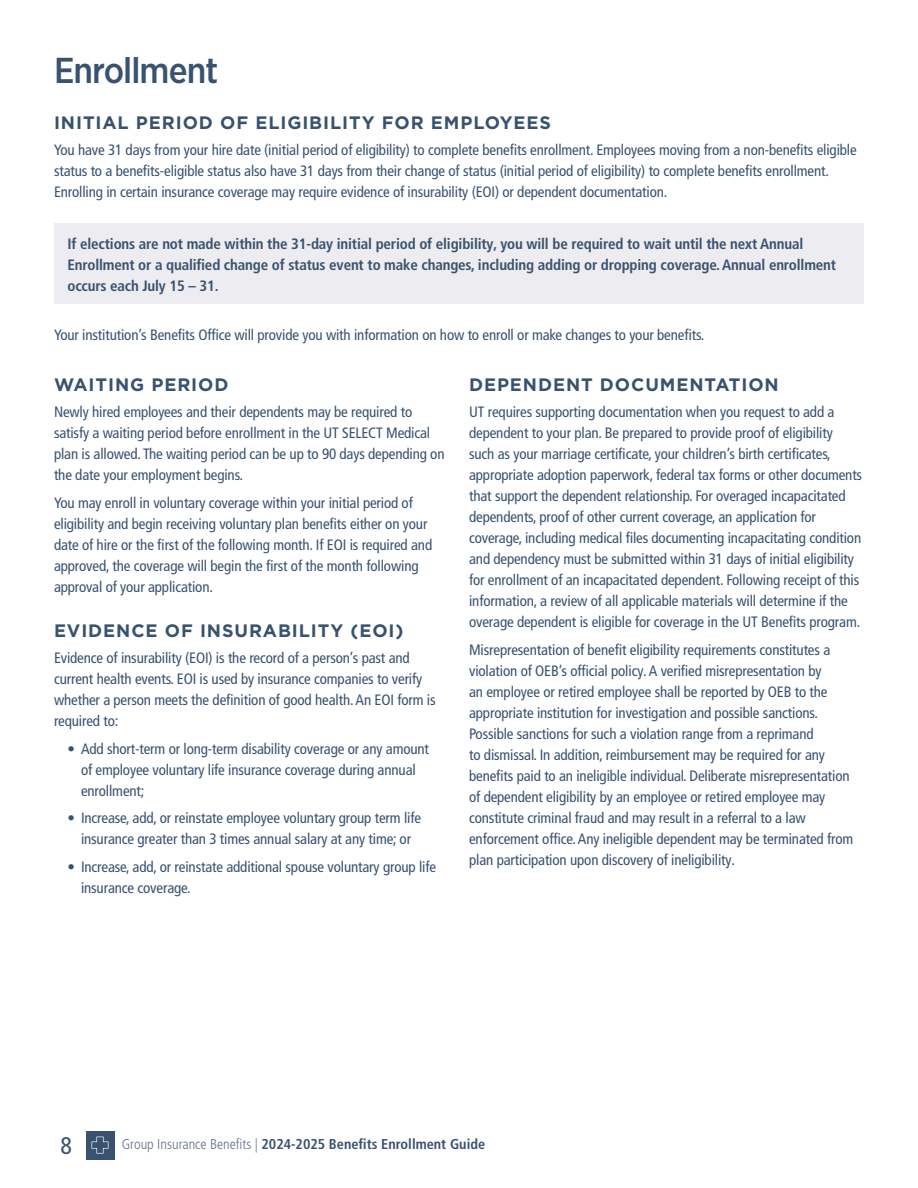
<style>
.page{position:relative;width:918px;height:1188px;background:#fff}
.page>*{position:absolute;margin:0;border:0;box-sizing:border-box;transform-origin:0 0}
.Heading_3{font:500 36px "Gotham Narrow";letter-spacing:-.025em;color:#38526f}
.t1{font:condensed 24px "Frutiger LT Pro";color:#38526f}
.Heading_4{font:700 18px "Gotham";letter-spacing:.05em;color:#38526f}
.Main_Text_Paragraph{font:condensed 15px/21px "Frutiger LT Pro";letter-spacing:-.01em;color:#38526f}
.t2{font:700 condensed 15px/21px "Frutiger LT Pro";letter-spacing:-.01em;color:#38526f}
.t3{font:700 condensed 14.25px "Frutiger LT Pro";color:#38526f}
.s1{font-weight:300;color:#60718a}
</style>
<div class="page">
<div style="left:86px;top:1131px;width:28px;height:28px;background:#38526f"></div>
<svg style="left:92px;top:1137px;width:17px;height:17px"></svg>
<div style="left:54px;top:224px;width:810px;height:80px;background:#edecf0"></div>
<p class="Heading_3" style="left:54px;top:47px;width:166px">Enrollment</p>
<p class="Heading_4" style="left:54px;top:111px;width:499px">INITIAL PERIOD OF ELIGIBILITY FOR EMPLOYEES</p>
<p class="Main_Text_Paragraph" style="left:54px;top:139px;width:804px">You have 31 days from your hire date (initial period of eligibility) to complete benefits enrollment. Employees moving from a non-benefits eligible status to a benefits-eligible status also have 31 days from their change of status (initial period of eligibility) to complete benefits enrollment.<br>Enrolling in certain insurance coverage may require evidence of insurability (EOI) or dependent documentation.</p>
<p class="t2" style="left:68px;top:233px;width:770px">If elections are not made within the 31-day initial period of eligibility, you will be required to wait until the next Annual<br>Enrollment or a qualified change of status event to make changes, including adding or dropping coverage. Annual enrollment occurs each July 15 – 31.</p>
<p class="Main_Text_Paragraph" style="left:54px;top:324px;width:652px">Your institution’s Benefits Office will provide you with information on how to enroll or make changes to your benefits.</p>
<p class="Heading_4" style="left:54px;top:373px;width:176px">WAITING PERIOD</p>
<p class="Main_Text_Paragraph" style="left:54px;top:401px;width:392px">Newly hired employees and their dependents may be required to satisfy a waiting period before enrollment in the UT SELECT Medical plan is allowed. The waiting period can be up to 90 days depending on the date your employment begins.</p>
<p class="Main_Text_Paragraph" style="left:54px;top:492px;width:380px">You may enroll in voluntary coverage within your initial period of eligibility and begin receiving voluntary plan benefits either on your date of hire or the first of the following month. If EOI is required and approved, the coverage will begin the first of the month following approval of your application.</p>
<p class="Heading_4" style="left:54px;top:619px;width:351px">EVIDENCE OF INSURABILITY (EOI)</p>
<p class="Main_Text_Paragraph" style="left:54px;top:647px;width:383px">Evidence of insurability (EOI) is the record of a person’s past and current health events. EOI is used by insurance companies to verify whether a person meets the definition of good health. An EOI form is required to:</p>
<p class="Main_Text_Paragraph" style="left:81px;top:738px;width:350px;text-indent:-14px">• Add short-term or long-term disability coverage or any amount of employee voluntary life insurance coverage during annual enrollment;</p>
<p class="Main_Text_Paragraph" style="left:68px;top:808px;width:355px;text-align:center">• Increase, add, or reinstate employee voluntary group term life insurance greater than 3 times annual salary at any time; or</p>
<p class="Main_Text_Paragraph" style="left:81px;top:856px;width:357px;text-indent:-14px">• Increase, add, or reinstate additional spouse voluntary group life insurance coverage.</p>
<p class="Heading_4" style="left:469px;top:373px;width:311px">DEPENDENT DOCUMENTATION</p>
<p class="Main_Text_Paragraph" style="left:469px;top:401px;width:395px">UT requires supporting documentation when you request to add a dependent to your plan. Be prepared to provide proof of eligibility<br>such as your marriage certificate, your children’s birth certificates, appropriate adoption paperwork, federal tax forms or other documents that support the dependent relationship. For overaged incapacitated dependents, proof of other current coverage, an application for coverage, including medical files documenting incapacitating condition and dependency must be submitted within 31 days of initial eligibility for enrollment of an incapacitated dependent. Following receipt of this information, a review of all applicable materials will determine if the overage dependent is eligible for coverage in the UT Benefits program.</p>
<p class="Main_Text_Paragraph" style="left:469px;top:639px;width:386px">Misrepresentation of benefit eligibility requirements constitutes a violation of OEB’s official policy. A verified misrepresentation by<br>an employee or retired employee shall be reported by OEB to the appropriate institution for investigation and possible sanctions.<br>Possible sanctions for such a violation range from a reprimand<br>to dismissal. In addition, reimbursement may be required for any benefits paid to an ineligible individual. Deliberate misrepresentation of dependent eligibility by an employee or retired employee may constitute criminal fraud and may result in a referral to a law enforcement office. Any ineligible dependent may be terminated from plan participation upon discovery of ineligibility.</p>
<h2 class="t1" style="left:60px;top:1132px;width:13px">8</h2>
<p class="t3" style="left:122px;top:1136px;width:365px"><span class="s1">Group Insurance Benefits |</span> 2024-2025 Benefits Enrollment Guide</p>
</div>
